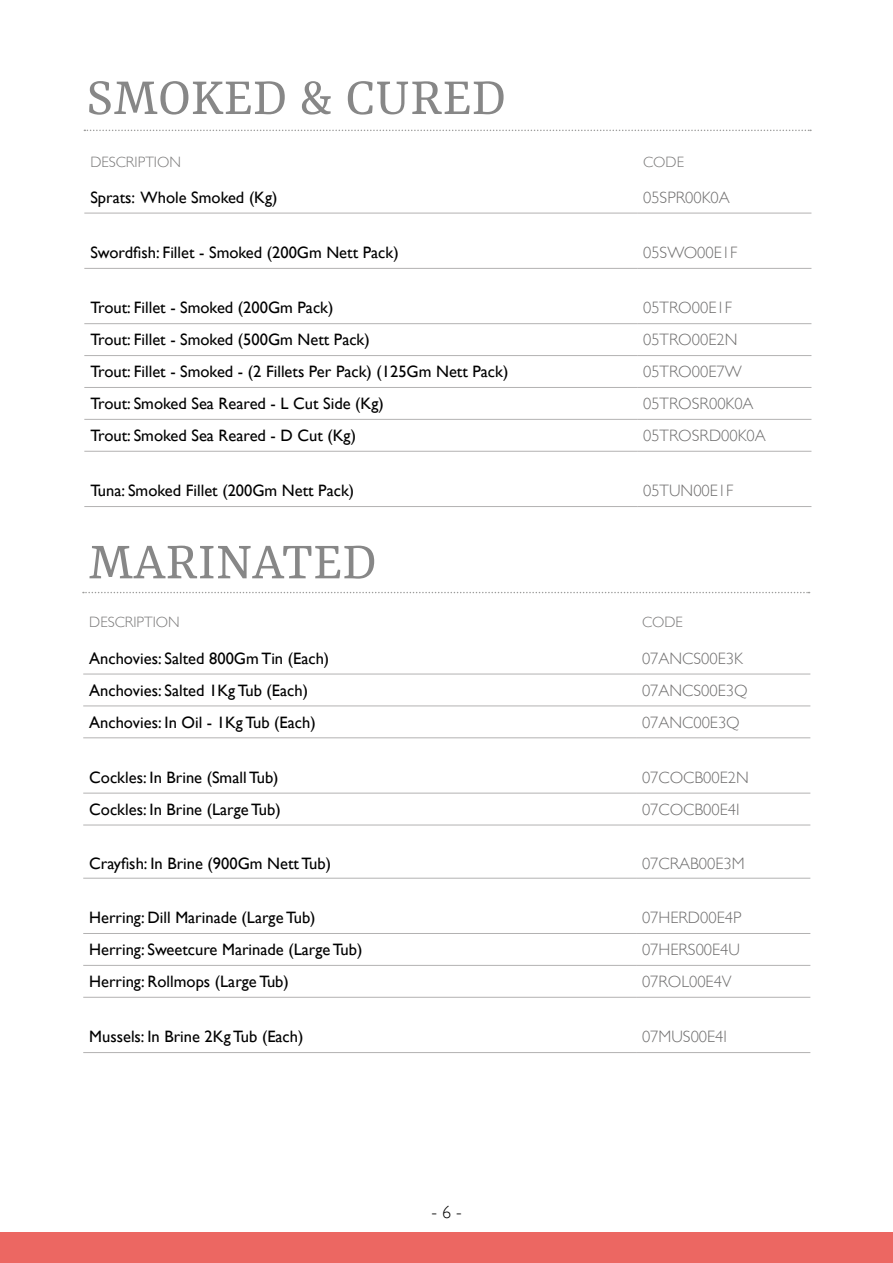
<style>
.page{position:relative;width:893px;height:1263px;background:#fff}
.page>*{position:absolute;margin:0;border:0;box-sizing:border-box;transform-origin:0 0}
.t1{font:57px "Rasa";color:#878787}
.t2{font:300 18px "Gill Sans";color:#000}
.t3{font:16.5px "Gill Sans";color:#000}
.t4{font:300 16.5px "Gill Sans";color:#706f6f}
.t5{font:300 15px "Gill Sans";color:#7c7b7b}
</style>
<div class="page">
<div style="left:0;top:1231px;width:893px;height:31px;background:#ec6762"></div>
<svg style="left:84px;top:130px;width:727px;height:1px"></svg>
<svg style="left:83px;top:592px;width:727px;height:1px"></svg>
<hr style="left:83px;top:674px;width:553px;height:1px;background:#b3b2b2">
<hr style="left:636px;top:674px;width:174px;height:1px;background:#b3b2b2">
<hr style="left:83px;top:705px;width:553px;height:1px;background:#b3b2b2">
<hr style="left:636px;top:705px;width:174px;height:1px;background:#b3b2b2">
<hr style="left:83px;top:737px;width:553px;height:1px;background:#b3b2b2">
<hr style="left:636px;top:737px;width:174px;height:1px;background:#b3b2b2">
<hr style="left:83px;top:793px;width:553px;height:1px;background:#b3b2b2">
<hr style="left:636px;top:793px;width:174px;height:1px;background:#b3b2b2">
<hr style="left:83px;top:825px;width:553px;height:1px;background:#b3b2b2">
<hr style="left:636px;top:825px;width:174px;height:1px;background:#b3b2b2">
<hr style="left:83px;top:878px;width:553px;height:1px;background:#b3b2b2">
<hr style="left:636px;top:878px;width:174px;height:1px;background:#b3b2b2">
<hr style="left:83px;top:933px;width:553px;height:1px;background:#b3b2b2">
<hr style="left:636px;top:933px;width:174px;height:1px;background:#b3b2b2">
<hr style="left:83px;top:965px;width:553px;height:1px;background:#b3b2b2">
<hr style="left:636px;top:965px;width:174px;height:1px;background:#b3b2b2">
<hr style="left:83px;top:997px;width:553px;height:1px;background:#b3b2b2">
<hr style="left:636px;top:997px;width:174px;height:1px;background:#b3b2b2">
<hr style="left:83px;top:1052px;width:553px;height:1px;background:#b3b2b2">
<hr style="left:636px;top:1052px;width:174px;height:1px;background:#b3b2b2">
<hr style="left:84px;top:451px;width:553px;height:1px;background:#b3b2b2">
<hr style="left:637px;top:451px;width:174px;height:1px;background:#b3b2b2">
<hr style="left:84px;top:355px;width:553px;height:1px;background:#b3b2b2">
<hr style="left:637px;top:355px;width:174px;height:1px;background:#b3b2b2">
<hr style="left:84px;top:419px;width:553px;height:1px;background:#b3b2b2">
<hr style="left:637px;top:419px;width:174px;height:1px;background:#b3b2b2">
<hr style="left:84px;top:506px;width:553px;height:1px;background:#b3b2b2">
<hr style="left:637px;top:506px;width:174px;height:1px;background:#b3b2b2">
<hr style="left:84px;top:387px;width:553px;height:1px;background:#b3b2b2">
<hr style="left:637px;top:387px;width:174px;height:1px;background:#b3b2b2">
<hr style="left:84px;top:213px;width:553px;height:1px;background:#b3b2b2">
<hr style="left:637px;top:213px;width:174px;height:1px;background:#b3b2b2">
<hr style="left:84px;top:268px;width:553px;height:1px;background:#b3b2b2">
<hr style="left:637px;top:268px;width:174px;height:1px;background:#b3b2b2">
<hr style="left:84px;top:323px;width:553px;height:1px;background:#b3b2b2">
<hr style="left:637px;top:323px;width:174px;height:1px;background:#b3b2b2">
<h1 class="t1" style="left:86px;top:64px;width:421px">SMOKED &amp; CURED</h1>
<p class="t5" style="left:90px;top:150px;width:92px">DESCRIPTION</p>
<p class="t5" style="left:643px;top:150px;width:42px">CODE</p>
<p class="t3" style="left:90px;top:188px;width:189px">Sprats: Whole Smoked (Kg)</p>
<p class="t4" style="left:643px;top:184px;width:88px">05SPR00K0A</p>
<p class="t3" style="left:90px;top:243px;width:310px">Swordfish: Fillet - Smoked (200Gm Nett Pack)</p>
<p class="t4" style="left:643px;top:240px;width:96px">05SWO00E1F</p>
<p class="t3" style="left:90px;top:298px;width:245px">Trout: Fillet - Smoked (200Gm Pack)</p>
<p class="t4" style="left:643px;top:295px;width:90px">05TRO00E1F</p>
<p class="t3" style="left:90px;top:330px;width:281px">Trout: Fillet - Smoked (500Gm Nett Pack)</p>
<p class="t4" style="left:643px;top:327px;width:96px">05TRO00E2N</p>
<p class="t3" style="left:90px;top:362px;width:420px">Trout: Fillet - Smoked - (2 Fillets Per Pack) (125Gm Nett Pack)</p>
<p class="t4" style="left:643px;top:359px;width:100px">05TRO00E7W</p>
<p class="t3" style="left:90px;top:394px;width:295px">Trout: Smoked Sea Reared - L Cut Side (Kg)</p>
<p class="t4" style="left:643px;top:391px;width:112px">05TROSR00K0A</p>
<p class="t3" style="left:90px;top:426px;width:267px">Trout: Smoked Sea Reared - D Cut (Kg)</p>
<p class="t4" style="left:643px;top:423px;width:124px">05TROSRD00K0A</p>
<p class="t3" style="left:90px;top:481px;width:265px">Tuna: Smoked Fillet (200Gm Nett Pack)</p>
<p class="t4" style="left:643px;top:478px;width:92px">05TUN00E1F</p>
<h1 class="t1" style="left:88px;top:529px;width:290px">MARINATED</h1>
<p class="t5" style="left:89px;top:611px;width:92px">DESCRIPTION</p>
<p class="t5" style="left:642px;top:611px;width:42px">CODE</p>
<p class="t3" style="left:89px;top:648px;width:241px">Anchovies: Salted 800Gm Tin (Each)</p>
<p class="t4" style="left:642px;top:645px;width:102px">07ANCS00E3K</p>
<p class="t3" style="left:89px;top:680px;width:220px">Anchovies: Salted 1Kg Tub (Each)</p>
<p class="t4" style="left:642px;top:677px;width:107px">07ANCS00E3Q</p>
<p class="t3" style="left:89px;top:712px;width:228px">Anchovies: In Oil - 1Kg Tub (Each)</p>
<p class="t4" style="left:642px;top:709px;width:99px">07ANC00E3Q</p>
<p class="t3" style="left:89px;top:768px;width:191px">Cockles: In Brine (Small Tub)</p>
<p class="t4" style="left:642px;top:764px;width:108px">07COCB00E2N</p>
<p class="t3" style="left:89px;top:799px;width:193px">Cockles: In Brine (Large Tub)</p>
<p class="t4" style="left:642px;top:796px;width:99px">07COCB00E4I</p>
<p class="t3" style="left:89px;top:854px;width:243px">Crayfish: In Brine (900Gm Nett Tub)</p>
<p class="t4" style="left:642px;top:850px;width:104px">07CRAB00E3M</p>
<p class="t3" style="left:89px;top:908px;width:228px">Herring: Dill Marinade (Large Tub)</p>
<p class="t4" style="left:642px;top:905px;width:101px">07HERD00E4P</p>
<p class="t3" style="left:89px;top:940px;width:275px">Herring: Sweetcure Marinade (Large Tub)</p>
<p class="t4" style="left:642px;top:937px;width:99px">07HERS00E4U</p>
<p class="t3" style="left:89px;top:972px;width:201px">Herring: Rollmops (Large Tub)</p>
<p class="t4" style="left:642px;top:969px;width:91px">07ROL00E4V</p>
<p class="t3" style="left:89px;top:1027px;width:216px">Mussels: In Brine 2Kg Tub (Each)</p>
<p class="t4" style="left:642px;top:1024px;width:86px">07MUS00E4I</p>
<p class="t2" style="left:431px;top:1198px;width:32px">- 6 -</p>
</div>
